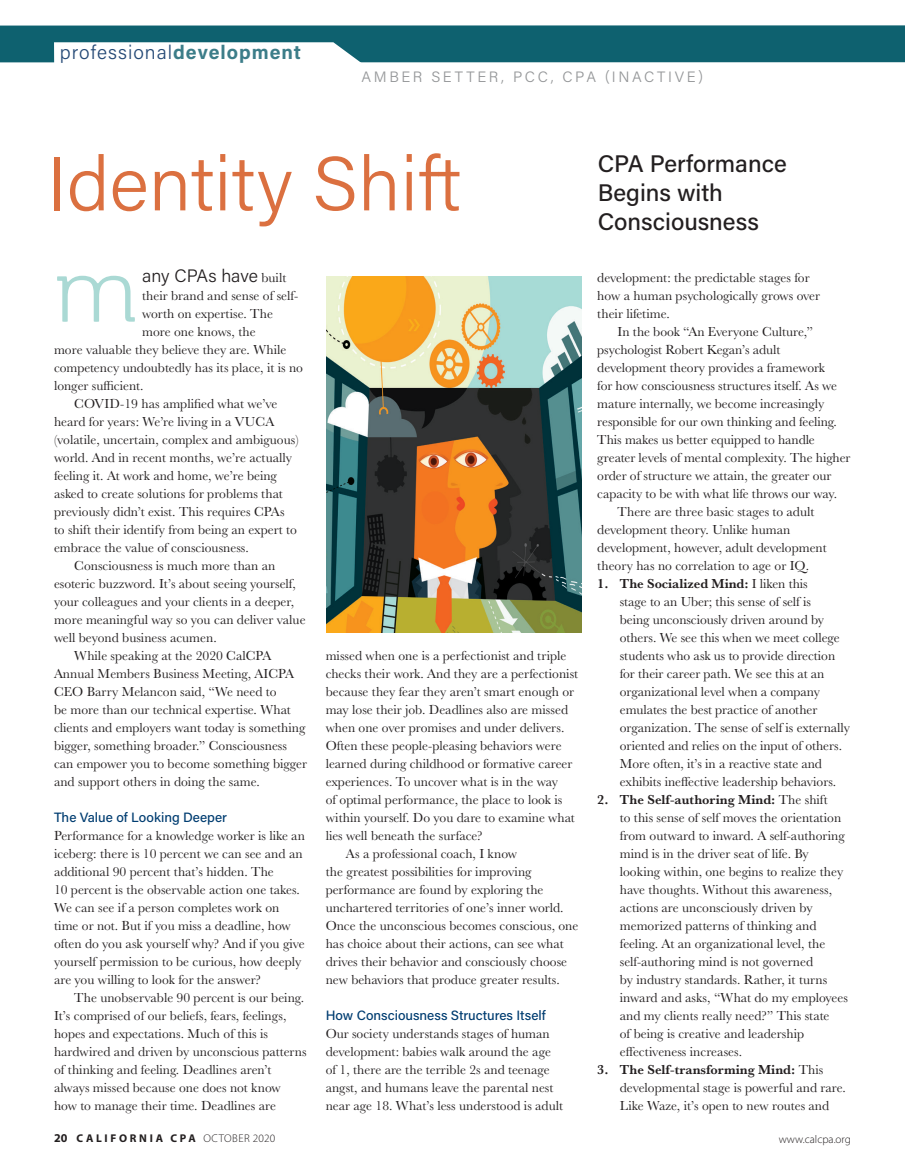
<style>
.page{position:relative;width:905px;height:1175px;background:#fff}
.page>*{position:absolute;margin:0;border:0;box-sizing:border-box;transform-origin:0 0}
.t1{font:300 101.55px "Kobenhavn";color:#aad9d4}
.t2{font:300 76.5px "Acumin Pro";color:#db7040}
.t3{font:500 24px/28.8px "Acumin Pro";color:#231f20}
.t4{font:300 19.5px "Acumin Pro";letter-spacing:.05em;color:#244976}
.t5{font:300 18px "Acumin Pro";letter-spacing:-.005em;color:#231f20}
.t6{font:300 15px "Acumin Pro";letter-spacing:.175em;color:#949698}
.List_Paragraph{font:13.5px/18px "Baskerville URW";color:#231f20}
.t7{font:500 13.5px "Acumin Pro";color:#003d71}
.t8{font:700 11.25px "Myriad Pro";letter-spacing:.24em;color:#231f20}
.t9{font:300 11.25px "Myriad Pro";color:#231f20}
.s1{font-weight:700;color:#3c7d89}
.s2{font-family:"Baskerville URW";font-weight:400;font-size:13.5px}
.s3{font-weight:700}
.s4{font-size:12px}
.s5{font-weight:300}
</style>
<div class="page">
<img style="left:327px;top:276px;width:254px;height:357px">
<div style="left:0;top:25px;width:904px;height:37px;background:#0e616f"></div>
<svg style="left:54px;top:42px;width:406px;height:21px"></svg>
<p class="t4" style="left:60px;top:39px;width:242px">professional<span class="s1">development</span></p>
<p class="t6" style="left:361px;top:67px;width:343px">AMBER SETTER, PCC, CPA (INACTIVE)</p>
<p class="t2" style="left:47px;top:131px;width:415px">Identity Shift</p>
<p class="t3" style="left:597px;top:148px;width:191px">CPA Performance<br>Begins with<br>Consciousness</p>
<p class="t5" style="left:142px;top:263px;width:146px">any CPAs have <span class="s2">built</span></p>
<p class="List_Paragraph" style="left:142px;top:286px;width:158px">their brand and sense of self-</p>
<p class="List_Paragraph" style="left:142px;top:304px;width:132px">worth on expertise. The</p>
<p class="List_Paragraph" style="left:142px;top:322px;width:115px">more one knows, the</p>
<p class="List_Paragraph" style="left:54px;top:340px;width:234px">more valuable they believe they are. While</p>
<p class="List_Paragraph" style="left:54px;top:358px;width:250px">competency undoubtedly has its place, it is no</p>
<p class="List_Paragraph" style="left:54px;top:376px;width:91px">longer sufficient.</p>
<p class="List_Paragraph" style="left:54px;top:394px;width:246px;text-indent:20px">COVID-19 has amplified what we’ve heard for years: We’re living in a VUCA (volatile, uncertain, complex and ambiguous) world. And in recent months, we’re actually feeling it. At work and home, we’re being asked to create solutions for problems that previously didn’t exist. This requires CPAs to shift their identify from being an expert to embrace the value of consciousness.</p>
<p class="List_Paragraph" style="left:54px;top:556px;width:253px;text-indent:20px">Consciousness is much more than an esoteric buzzword. It’s about seeing yourself, your colleagues and your clients in a deeper, more meaningful way so you can deliver value well beyond business acumen.</p>
<p class="List_Paragraph" style="left:54px;top:646px;width:254px;text-indent:20px">While speaking at the 2020 CalCPA Annual Members Business Meeting, AICPA CEO Barry Melancon said, “We need to<br>be more than our technical expertise. What clients and employers want today is something bigger, something broader.” Consciousness can empower you to become something bigger and support others in doing the same.</p>
<p class="t7" style="left:54px;top:808px;width:175px">The Value of Looking Deeper</p>
<p class="List_Paragraph" style="left:54px;top:826px;width:252px">Performance for a knowledge worker is like an iceberg: there is 10 percent we can see and an additional 90 percent that’s hidden. The<br>10 percent is the observable action one takes.<br>We can see if a person completes work on time or not. But if you miss a deadline, how often do you ask yourself why? And if you give yourself permission to be curious, how deeply are you willing to look for the answer?</p>
<p class="List_Paragraph" style="left:54px;top:988px;width:254px;text-indent:20px">The unobservable 90 percent is our being.<br>It’s comprised of our beliefs, fears, feelings, hopes and expectations. Much of this is hardwired and driven by unconscious patterns of thinking and feeling. Deadlines aren’t always missed because one does not know how to manage their time. Deadlines are</p>
<p class="t1" style="left:53px;top:224px;width:85px">m</p>
<p class="List_Paragraph" style="left:326px;top:646px;width:254px">missed when one is a perfectionist and triple checks their work. And they are a perfectionist because they fear they aren’t smart enough or may lose their job. Deadlines also are missed when one over promises and under delivers.<br>Often these people-pleasing behaviors were learned during childhood or formative career experiences. To uncover what is in the way<br>of optimal performance, the place to look is within yourself. Do you dare to examine what lies well beneath the surface?</p>
<p class="List_Paragraph" style="left:326px;top:844px;width:254px;text-indent:20px">As a professional coach, I know<br>the greatest possibilities for improving performance are found by exploring the unchartered territories of one’s inner world.<br>Once the unconscious becomes conscious, one has choice about their actions, can see what drives their behavior and consciously choose new behaviors that produce greater results.</p>
<p class="t7" style="left:326px;top:1006px;width:222px">How Consciousness Structures Itself</p>
<p class="List_Paragraph" style="left:326px;top:1024px;width:239px">Our society understands stages of human development: babies walk around the age of 1, there are the terrible 2s and teenage angst, and humans leave the parental nest near age 18. What’s less understood is adult</p>
<p class="List_Paragraph" style="left:597px;top:268px;width:224px">development: the predictable stages for how a human psychologically grows over their lifetime.</p>
<p class="List_Paragraph" style="left:597px;top:322px;width:255px;text-indent:20px">In the book “An Everyone Culture,” psychologist Robert Kegan’s adult development theory provides a framework<br>for how consciousness structures itself. As we mature internally, we become increasingly responsible for our own thinking and feeling.<br>This makes us better equipped to handle greater levels of mental complexity. The higher order of structure we attain, the greater our capacity to be with what life throws our way.</p>
<p class="List_Paragraph" style="left:597px;top:502px;width:231px;text-indent:20px">There are three basic stages to adult development theory. Unlike human development, however, adult development theory has no correlation to age or IQ.</p>
<p class="List_Paragraph" style="left:620px;top:574px;width:231px;text-indent:-22px"><span class="s3">1. The Socialized Mind:</span> I liken this<br>stage to an Uber; this sense of self is<br>being unconsciously driven around by others. We see this when we meet college students who ask us to provide direction for their career path. We see this at an organizational level when a company emulates the best practice of another organization. The sense of self is externally oriented and relies on the input of others.<br>More often, it’s in a reactive state and exhibits ineffective leadership behaviors.</p>
<p class="List_Paragraph" style="left:620px;top:790px;width:230px;text-indent:-22px"><span class="s3">2. The Self-authoring Mind:</span> The shift<br>to this sense of self moves the orientation from outward to inward. A self-authoring mind is in the driver seat of life. By looking within, one begins to realize they have thoughts. Without this awareness, actions are unconsciously driven by memorized patterns of thinking and feeling. At an organizational level, the self-authoring mind is not governed<br>by industry standards. Rather, it turns inward and asks, “What do my employees and my clients really need?” This state<br>of being is creative and leadership effectiveness increases.</p>
<p class="List_Paragraph" style="left:620px;top:1060px;width:228px;text-indent:-22px"><span class="s3">3. The Self-transforming Mind:</span> This developmental stage is powerful and rare.<br>Like Waze, it’s open to new routes and</p>
<p class="t8" style="left:54px;top:1130px;width:223px"><span class="s4">20</span> CALIFORNIA CPA <span class="s5">OCTOBER 2020</span></p>
<p class="t9" style="left:778px;top:1132px;width:74px">www.calcpa.org</p>
</div>
